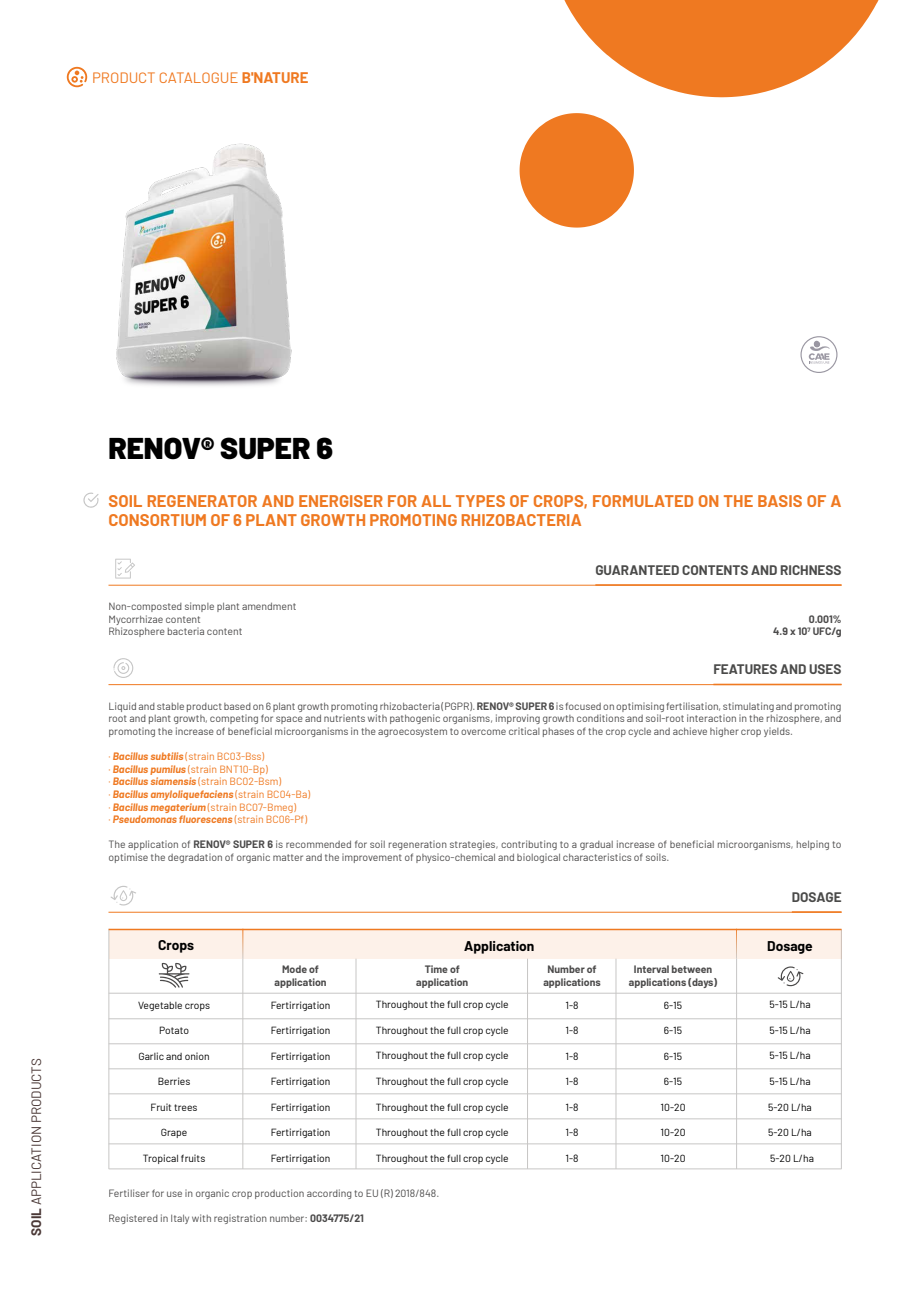
<style>
.page{position:relative;width:919px;height:1289px;background:#fff}
.page>*{position:absolute;margin:0;border:0;box-sizing:border-box;transform-origin:0 0}
.t1{font:900 30px "Barlow";color:#000}
.t2{font:700 16.5px/19.8px "Barlow";letter-spacing:.005em;color:#ef7921}
.t3{font:15px "Barlow";color:#ef7921}
.t4{font:700 13.8px "Barlow";color:#000}
.t5{font:700 13.5px "Barlow";color:#4a4a49}
.t6{font:13.5px "Barlow";color:#4a3836}
.t7{font:10.5px/12.6px "Barlow";color:#4b4a4a}
.t8{font:italic 700 10.5px/12.6px "Barlow";color:#ef7921}
.t9{font:700 10.5px/12.6px "Barlow";color:#4b4a4a;text-align:center}
.t10{font:10.35px "Barlow";color:#000}
.s1{font-weight:700}
.s2{font-weight:400;font-style:normal}
</style>
<div class="page">
<svg style="left:67px;top:67px;width:20px;height:20px"></svg>
<svg style="left:564px;top:0;width:315px;height:97px"></svg>
<svg style="left:519px;top:113px;width:115px;height:114px"></svg>
<hr style="left:108px;top:912px;width:733px;height:1px;background:#ef7921">
<hr style="left:791px;top:911px;width:50px;height:1px;background:#ef7921">
<svg style="left:110px;top:885px;width:26px;height:20px"></svg>
<hr style="left:108px;top:684px;width:733px;height:1px;background:#ef7921">
<hr style="left:713px;top:683px;width:128px;height:2px;background:#ef7921">
<svg style="left:113px;top:658px;width:20px;height:20px"></svg>
<img style="left:116px;top:143px;width:176px;height:243px">
<hr style="left:108px;top:585px;width:733px;height:1px;background:#ef7921">
<hr style="left:595px;top:584px;width:246px;height:1px;background:#ef7921">
<svg style="left:115px;top:558px;width:20px;height:20px"></svg>
<svg style="left:83px;top:492px;width:16px;height:16px"></svg>
<hr style="left:109px;top:928px;width:1px;height:240px;background:#c7c6c5">
<hr style="left:841px;top:929px;width:1px;height:239px;background:#c7c6c5">
<hr style="left:242px;top:958px;width:1px;height:210px;background:#c7c6c5">
<hr style="left:356px;top:958px;width:1px;height:210px;background:#c7c6c5">
<hr style="left:527px;top:958px;width:1px;height:210px;background:#c7c6c5">
<hr style="left:615px;top:958px;width:1px;height:210px;background:#c7c6c5">
<hr style="left:736px;top:958px;width:1px;height:210px;background:#c7c6c5">
<div style="left:109px;top:928px;width:732px;height:30px;background:#fdf1e9"></div>
<hr style="left:109px;top:1168px;width:732px;height:1px;background:#c7c6c5">
<hr style="left:109px;top:1018px;width:732px;height:1px;background:#c7c6c5">
<hr style="left:109px;top:992px;width:732px;height:1px;background:#c7c6c5">
<hr style="left:109px;top:1043px;width:732px;height:1px;background:#c7c6c5">
<hr style="left:109px;top:1068px;width:732px;height:1px;background:#c7c6c5">
<hr style="left:109px;top:1093px;width:732px;height:1px;background:#c7c6c5">
<hr style="left:109px;top:1118px;width:732px;height:1px;background:#c7c6c5">
<hr style="left:109px;top:1143px;width:732px;height:1px;background:#c7c6c5">
<svg style="left:777px;top:966px;width:26px;height:20px"></svg>
<svg style="left:159px;top:962px;width:30px;height:25px"></svg>
<hr style="left:242px;top:928px;width:1px;height:30px;background:#fff">
<hr style="left:736px;top:928px;width:1px;height:30px;background:#fff">
<hr style="left:109px;top:928px;width:732px;height:2px;background:#ef7921">
<svg style="left:800px;top:336px;width:37px;height:37px"></svg>
<h3 class="t3" style="left:92px;top:67px;width:218px">PRODUCT CATALOGUE <span class="s1">B'NATURE</span></h3>
<p class="t6" style="left:27px;top:1235px;width:179px;rotate:-90deg"><span class="s1">SOIL</span> APPLICATION PRODUCTS</p>
<h1 class="t1" style="left:108px;top:425px;width:226px">RENOV® SUPER 6</h1>
<h2 class="t2" style="left:108px;top:489px;width:734px">SOIL REGENERATOR AND ENERGISER FOR ALL TYPES OF CROPS, FORMULATED ON THE BASIS OF A<br>CONSORTIUM OF 6 PLANT GROWTH PROMOTING RHIZOBACTERIA</h2>
<p class="t5" style="left:595px;top:559px;width:248px">GUARANTEED CONTENTS AND RICHNESS</p>
<p class="t7" style="left:108px;top:599px;width:190px">Non-composted simple plant amendment<br>Mycorrhizae content</p>
<p class="t9" style="left:808px;top:612px;width:34px">0.001%</p>
<p class="t7" style="left:108px;top:624px;width:135px">Rhizosphere bacteria content</p>
<p class="t9" style="left:773px;top:624px;width:70px">4.9 x 10<sup>7</sup> UFC/g</p>
<p class="t5" style="left:713px;top:659px;width:130px">FEATURES AND USES</p>
<p class="t7" style="left:108px;top:698px;width:734px;text-align:justify">Liquid and stable product based on 6 plant growth promoting rhizobacteria (PGPR). <span class="s1">RENOV® SUPER 6</span> is focused on optimising fertilisation, stimulating and promoting root and plant growth, competing for space and nutrients with pathogenic organisms, improving growth conditions and soil-root interaction in the rhizosphere, and promoting the increase of beneficial microorganisms in the agroecosystem to overcome critical phases of the crop cycle and achieve higher crop yields.</p>
<p class="t8" style="left:108px;top:749px;width:203px"><span class="s2">·</span> Bacillus subtilis <span class="s2">(strain BC03-Bss)<br>·</span> Bacillus pumilus <span class="s2">(strain BNT10-Bp)<br>·</span> Bacillus siamensis <span class="s2">(strain BC02-Bsm)<br>·</span> Bacillus amyloliquefaciens <span class="s2">(strain BC04-Ba) ·</span> Bacillus megaterium <span class="s2">(strain BC07-Bmeg)<br>·</span> Pseudomonas fluorescens <span class="s2">(strain BC06-Pf)</span></p>
<p class="t7" style="left:108px;top:837px;width:734px">The application of <span class="s1">RENOV® SUPER 6</span> is recommended for soil regeneration strategies, contributing to a gradual increase of beneficial microorganisms, helping to optimise the degradation of organic matter and the improvement of physico-chemical and biological characteristics of soils.</p>
<p class="t5" style="left:791px;top:886px;width:51px">DOSAGE</p>
<h3 class="t4" style="left:158px;top:934px;width:37px">Crops</h3>
<h3 class="t4" style="left:464px;top:935px;width:72px">Application</h3>
<h3 class="t4" style="left:767px;top:935px;width:47px">Dosage</h3>
<p class="t10" style="left:138px;top:997px;width:74px">Vegetable crops</p>
<p class="t10" style="left:159px;top:1022px;width:31px">Potato</p>
<p class="t10" style="left:138px;top:1048px;width:73px">Garlic and onion</p>
<p class="t10" style="left:158px;top:1073px;width:34px">Berries</p>
<p class="t10" style="left:151px;top:1099px;width:48px">Fruit trees</p>
<p class="t10" style="left:161px;top:1124px;width:28px">Grape</p>
<p class="t10" style="left:143px;top:1150px;width:64px">Tropical fruits</p>
<p class="t9" style="left:274px;top:962px;width:54px">Mode of application</p>
<p class="t10" style="left:270px;top:997px;width:61px">Fertirrigation</p>
<p class="t10" style="left:270px;top:1022px;width:61px">Fertirrigation</p>
<p class="t10" style="left:270px;top:1048px;width:61px">Fertirrigation</p>
<p class="t10" style="left:270px;top:1073px;width:61px">Fertirrigation</p>
<p class="t10" style="left:270px;top:1099px;width:61px">Fertirrigation</p>
<p class="t10" style="left:270px;top:1124px;width:61px">Fertirrigation</p>
<p class="t10" style="left:270px;top:1150px;width:61px">Fertirrigation</p>
<p class="t9" style="left:416px;top:962px;width:54px">Time of application</p>
<p class="t10" style="left:376px;top:997px;width:134px">Throughout the full crop cycle</p>
<p class="t10" style="left:376px;top:1022px;width:134px">Throughout the full crop cycle</p>
<p class="t10" style="left:376px;top:1048px;width:134px">Throughout the full crop cycle</p>
<p class="t10" style="left:376px;top:1073px;width:134px">Throughout the full crop cycle</p>
<p class="t10" style="left:376px;top:1099px;width:134px">Throughout the full crop cycle</p>
<p class="t10" style="left:376px;top:1124px;width:134px">Throughout the full crop cycle</p>
<p class="t10" style="left:376px;top:1150px;width:134px">Throughout the full crop cycle</p>
<p class="t7" style="left:108px;top:1185px;width:332px">Fertiliser for use in organic crop production according to EU (R) 2018/848.</p>
<p class="t7" style="left:108px;top:1211px;width:257px">Registered in Italy with registration number: <span class="s1">0034775/21</span></p>
<p class="t9" style="left:543px;top:962px;width:59px">Number of applications</p>
<p class="t10" style="left:565px;top:997px;width:15px">1-8</p>
<p class="t10" style="left:565px;top:1022px;width:15px">1-8</p>
<p class="t10" style="left:565px;top:1048px;width:15px">1-8</p>
<p class="t10" style="left:565px;top:1073px;width:15px">1-8</p>
<p class="t10" style="left:565px;top:1099px;width:15px">1-8</p>
<p class="t10" style="left:565px;top:1124px;width:15px">1-8</p>
<p class="t10" style="left:565px;top:1150px;width:15px">1-8</p>
<p class="t9" style="left:629px;top:962px;width:90px">Interval between applications (days)</p>
<p class="t10" style="left:663px;top:997px;width:20px">6-15</p>
<p class="t10" style="left:663px;top:1022px;width:20px">6-15</p>
<p class="t10" style="left:663px;top:1048px;width:20px">6-15</p>
<p class="t10" style="left:663px;top:1073px;width:20px">6-15</p>
<p class="t10" style="left:660px;top:1099px;width:26px">10-20</p>
<p class="t10" style="left:660px;top:1124px;width:26px">10-20</p>
<p class="t10" style="left:660px;top:1150px;width:26px">10-20</p>
<p class="t10" style="left:769px;top:997px;width:43px">5-15 L/ha</p>
<p class="t10" style="left:769px;top:1022px;width:43px">5-15 L/ha</p>
<p class="t10" style="left:769px;top:1048px;width:43px">5-15 L/ha</p>
<p class="t10" style="left:769px;top:1073px;width:43px">5-15 L/ha</p>
<p class="t10" style="left:768px;top:1099px;width:45px">5-20 L/ha</p>
<p class="t10" style="left:768px;top:1124px;width:45px">5-20 L/ha</p>
<p class="t10" style="left:770px;top:1150px;width:45px">5-20 L/ha</p>
</div>
